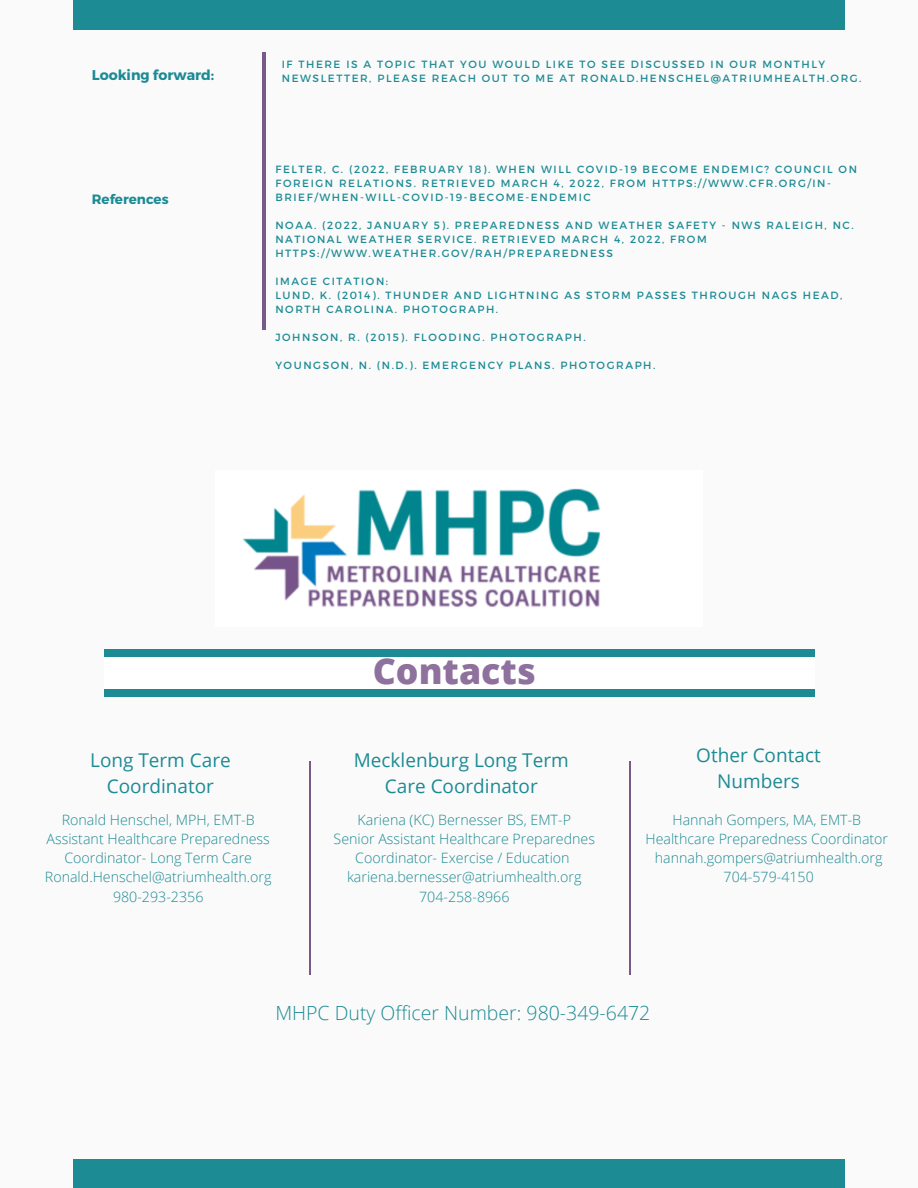
<style>
.page{position:relative;width:918px;height:1188px;background:#fafafa}
.page>*{position:absolute;margin:0;border:0;box-sizing:border-box;transform-origin:0 0}
.t1{font:800 35.7px "Open Sans";color:#8e729d}
.t2{font:300 19.5px "Open Sans";color:#1c8b94}
.t3{font:19.05px/25.8px "Open Sans";color:#1c8b94;text-align:center}
.t4{font:300 14.25px/19.2px "Open Sans";color:#1c8b94;text-align:center}
.t5{font:700 14.1px "Montserrat";color:#1c8b94}
.t6{font:700 13.5px "Montserrat";color:#1c8b94}
.t7{font:10.5px/14px "Montserrat";letter-spacing:.15em;color:#1c8b94}
</style>
<div class="page">
<div style="left:73px;top:1159px;width:772px;height:29px;background:#1c8b94"></div>
<div style="left:73px;top:0;width:772px;height:30px;background:#1c8b94"></div>
<img style="left:243px;top:488px;width:358px;height:119px">
<div style="left:104px;top:649px;width:711px;height:48px;background:#1c8b94"></div>
<div style="left:104px;top:658px;width:711px;height:31px;background:#fff"></div>
<hr style="left:309px;top:761px;width:1px;height:214px;background:#79598a">
<hr style="left:629px;top:761px;width:1px;height:214px;background:#79598a">
<hr style="left:263px;top:52px;width:3px;height:278px;background:#79598a">
<p class="t5" style="left:92px;top:65px;width:124px">Looking forward:</p>
<p class="t7" style="left:282px;top:56px;width:581px">IF THERE IS A TOPIC THAT YOU WOULD LIKE TO SEE DISCUSSED IN OUR MONTHLY<br>NEWSLETTER, PLEASE REACH OUT TO ME AT RONALD.HENSCHEL@ATRIUMHEALTH.ORG.</p>
<p class="t6" style="left:92px;top:191px;width:78px">References</p>
<p class="t7" style="left:275px;top:162px;width:583px">FELTER, C. (2022, FEBRUARY 18). WHEN WILL COVID-19 BECOME ENDEMIC? COUNCIL ON<br>FOREIGN RELATIONS. RETRIEVED MARCH 4, 2022, FROM HTTPS://WWW.CFR.ORG/IN-<br>BRIEF/WHEN-WILL-COVID-19-BECOME-ENDEMIC</p>
<p class="t7" style="left:275px;top:218px;width:580px">NOAA. (2022, JANUARY 5). PREPAREDNESS AND WEATHER SAFETY - NWS RALEIGH, NC.<br>NATIONAL WEATHER SERVICE. RETRIEVED MARCH 4, 2022, FROM<br>HTTPS://WWW.WEATHER.GOV/RAH/PREPAREDNESS</p>
<p class="t7" style="left:275px;top:274px;width:114px">IMAGE CITATION:</p>
<p class="t7" style="left:275px;top:288px;width:569px">LUND, K. (2014). THUNDER AND LIGHTNING AS STORM PASSES THROUGH NAGS HEAD,<br>NORTH CAROLINA. PHOTOGRAPH.</p>
<p class="t7" style="left:275px;top:330px;width:312px">JOHNSON, R. (2015). FLOODING. PHOTOGRAPH.</p>
<p class="t7" style="left:275px;top:358px;width:382px">YOUNGSON, N. (N.D.). EMERGENCY PLANS. PHOTOGRAPH.</p>
<p class="t1" style="left:373px;top:646px;width:165px">Contacts</p>
<p class="t3" style="left:90px;top:747px;width:142px">Long Term Care<br>Coordinator</p>
<p class="t3" style="left:354px;top:747px;width:216px">Mecklenburg Long Term<br>Care Coordinator</p>
<p class="t3" style="left:696px;top:742px;width:126px">Other Contact</p>
<p class="t3" style="left:717px;top:768px;width:84px">Numbers</p>
<p class="t4" style="left:62px;top:809px;width:194px">Ronald Henschel, MPH, EMT-B</p>
<p class="t4" style="left:47px;top:829px;width:225px">Assistant Healthcare Preparedness<br>Coordinator- Long Term Care</p>
<p class="t4" style="left:45px;top:867px;width:228px">Ronald.Henschel@atriumhealth.org</p>
<p class="t4" style="left:113px;top:886px;width:92px">980-293-2356</p>
<p class="t4" style="left:358px;top:809px;width:215px">Kariena (KC) Bernesser BS, EMT-P</p>
<p class="t4" style="left:334px;top:829px;width:263px">Senior Assistant Healthcare Preparednes<br>Coordinator- Exercise / Education</p>
<p class="t4" style="left:347px;top:867px;width:236px">kariena.bernesser@atriumhealth.org</p>
<p class="t4" style="left:419px;top:886px;width:92px">704-258-8966</p>
<p class="t4" style="left:673px;top:809px;width:190px">Hannah Gompers, MA, EMT-B</p>
<p class="t4" style="left:646px;top:829px;width:244px">Healthcare Preparedness Coordinator</p>
<p class="t4" style="left:655px;top:848px;width:229px">hannah.gompers@atriumhealth.org</p>
<p class="t4" style="left:724px;top:867px;width:92px">704-579-4150</p>
<p class="t2" style="left:275px;top:999px;width:376px">MHPC Duty Officer Number: 980-349-6472</p>
</div>
